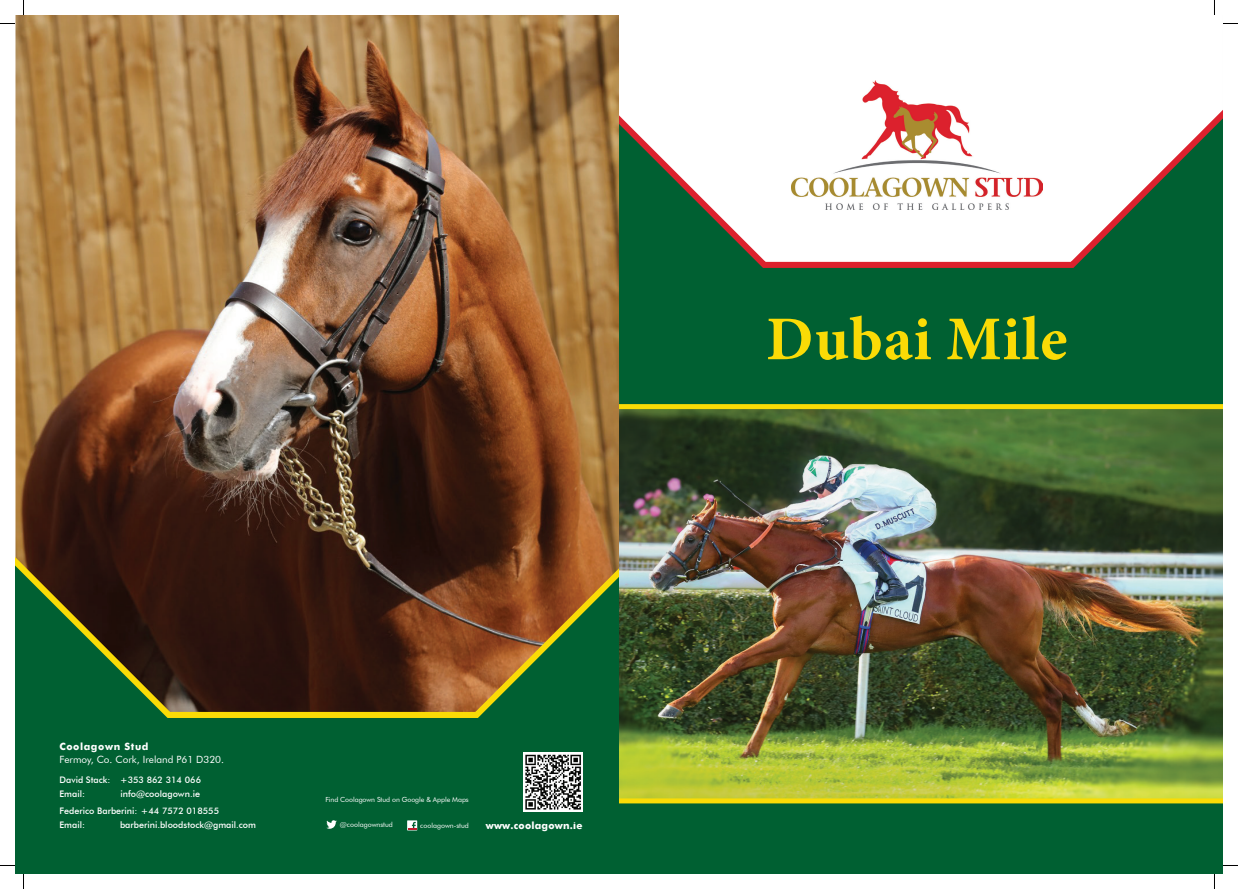
<style>
.page{position:relative;width:1238px;height:889px;background:#fff}
.page>*{position:absolute;margin:0;border:0;box-sizing:border-box;transform-origin:0 0}
.t1{font:700 62.3px "Minion Pro";letter-spacing:.015em;color:#fadb06}
.t2{font:10px "Futura BT";color:#fff}
.t3{font:700 10px "Futura";letter-spacing:.02em;color:#fff}
.t4{font:700 10px "Futura";letter-spacing:.06em;color:#fff}
.t5{font:500 9px/14px "Futura BT";color:#fff}
.t6{font:7px "Futura BT";letter-spacing:-.01em;color:#fff}
</style>
<div class="page">
<div style="left:619px;top:15px;width:604px;height:859px;background:#006032"></div>
<img style="left:619px;top:404px;width:604px;height:399px">
<svg style="left:619px;top:15px;width:604px;height:253px"></svg>
<img style="left:791px;top:81px;width:251px;height:128px">
<div style="left:15px;top:15px;width:604px;height:859px;background:#006032"></div>
<svg style="left:326px;top:820px;width:11px;height:9px"></svg>
<svg style="left:407px;top:820px;width:10px;height:10px"></svg>
<img style="left:523px;top:752px;width:60px;height:60px">
<img style="left:15px;top:15px;width:604px;height:703px">
<svg style="left:30px;top:15px;width:155px;height:1px"></svg>
<svg style="left:458px;top:15px;width:322px;height:1px"></svg>
<svg style="left:0;top:23px;width:16px;height:1px"></svg>
<svg style="left:1223px;top:23px;width:15px;height:1px"></svg>
<svg style="left:0;top:865px;width:15px;height:1px"></svg>
<svg style="left:1223px;top:865px;width:15px;height:1px"></svg>
<svg style="left:23px;top:0;width:1px;height:16px"></svg>
<svg style="left:23px;top:874px;width:1px;height:15px"></svg>
<svg style="left:1053px;top:0;width:162px;height:16px"></svg>
<svg style="left:1214px;top:874px;width:1px;height:15px"></svg>
<p class="t4" style="left:60px;top:739px;width:91px">Coolagown Stud</p>
<p class="t2" style="left:60px;top:753px;width:166px">Fermoy, Co. Cork, Ireland P61 D320.</p>
<p class="t5" style="left:60px;top:773px;width:143px">David Stack: +353 862 314 066<br>Email:</p>
<p class="t5" style="left:60px;top:785px;width:161px;line-height:17.5px;text-indent:61px">info@coolagown.ie<br>Federico Barberini: +44 7572 018555</p>
<p class="t5" style="left:60px;top:818px;width:27px">Email:</p>
<p class="t5" style="left:120px;top:818px;width:138px">barberini.bloodstock@gmail.com</p>
<p class="t6" style="left:325px;top:795px;width:145px">Find Coolagown Stud on Google &amp; Apple Maps</p>
<p class="t6" style="left:340px;top:821px;width:55px">@coolagownstud</p>
<p class="t6" style="left:420px;top:822px;width:50px">coolagown-stud</p>
<p class="t3" style="left:486px;top:818px;width:98px">www.coolagown.ie</p>
<h1 class="t1" style="left:766px;top:295px;width:303px">Dubai Mile</h1>
</div>
